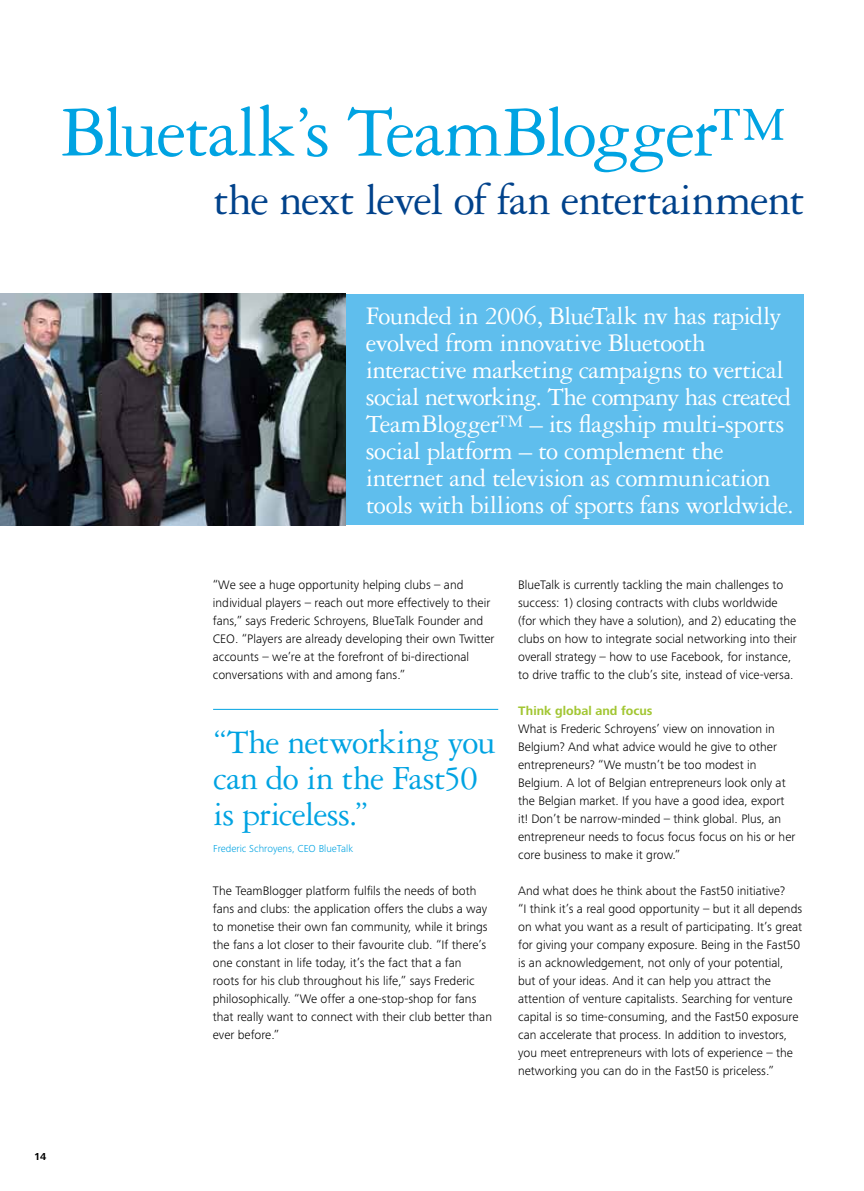
<style>
.page{position:relative;width:864px;height:1191px;background:#fff}
.page>*{position:absolute;margin:0;border:0;box-sizing:border-box;transform-origin:0 0}
.t1{font:76.5px "Garamond 3 LT Std";letter-spacing:-.03em;color:#00a3e2}
.t2{font:47.25px "Garamond 3 LT Std";letter-spacing:-.025em;color:#01428b}
.t3{font:36px/36px "Garamond 3 LT Std";letter-spacing:-.025em;color:#00a3e2}
.t4{font:27px/27px "Garamond 3 LT Std";letter-spacing:-.025em;color:#fff}
.t5{font:300 12.75px/18px "Frutiger Next Pro";color:#000}
.t6{font:700 12.75px "Frutiger Next Pro";color:#a2c632}
.t7{font:300 10.5px "Frutiger Next Pro";color:#00a3e2}
.t8{font:700 10.5px "Frutiger Next Pro";color:#000}
</style>
<div class="page">
<div style="left:0;top:294px;width:803px;height:231px;background:#5fbeed"></div>
<img style="left:0;top:293px;width:345px;height:232px">
<hr style="left:213px;top:709px;width:285px;height:1px;background:#00a3e2">
<h1 class="t1" style="left:60px;top:91px;width:727px">Bluetalk’s TeamBlogger™</h1>
<h2 class="t2" style="left:213px;top:174px;width:593px">the next level of fan entertainment</h2>
<p class="t8" style="left:34px;top:1150px;width:14px">14</p>
<p class="t4" style="left:365px;top:302px;width:429px">Founded in 2006, BlueTalk nv has rapidly evolved from innovative Bluetooth interactive marketing campaigns to vertical social networking. The company has created TeamBlogger™ – its flagship multi-sports social platform – to complement the internet and television as communication tools with billions of sports fans worldwide.</p>
<p class="t5" style="left:213px;top:576px;width:283px">“We see a huge opportunity helping clubs – and individual players – reach out more effectively to their fans,” says Frederic Schroyens, BlueTalk Founder and CEO. “Players are already developing their own Twitter accounts – we’re at the forefront of bi-directional conversations with and among fans.”</p>
<h3 class="t3" style="left:213px;top:724px;width:284px">“The networking you can do in the Fast50 is priceless.”</h3>
<p class="t7" style="left:213px;top:842px;width:141px">Frederic Schroyens, CEO BlueTalk</p>
<p class="t5" style="left:213px;top:882px;width:281px">The TeamBlogger platform fulfils the needs of both fans and clubs: the application offers the clubs a way to monetise their own fan community, while it brings the fans a lot closer to their favourite club. “If there’s one constant in life today, it’s the fact that a fan<br>roots for his club throughout his life,” says Frederic philosophically. “We offer a one-stop-shop for fans that really want to connect with their club better than ever before.”</p>
<p class="t5" style="left:518px;top:576px;width:280px">BlueTalk is currently tackling the main challenges to success: 1) closing contracts with clubs worldwide (for which they have a solution), and 2) educating the clubs on how to integrate social networking into their overall strategy – how to use Facebook, for instance, to drive traffic to the club’s site, instead of vice-versa.</p>
<p class="t6" style="left:518px;top:703px;width:136px">Think global and focus</p>
<p class="t5" style="left:518px;top:720px;width:279px">What is Frederic Schroyens’ view on innovation in Belgium? And what advice would he give to other entrepreneurs? “We mustn’t be too modest in Belgium. A lot of Belgian entrepreneurs look only at the Belgian market. If you have a good idea, export it! Don’t be narrow-minded – think global. Plus, an entrepreneur needs to focus focus focus on his or her core business to make it grow.”</p>
<p class="t5" style="left:518px;top:882px;width:285px">And what does he think about the Fast50 initiative?<br>“I think it’s a real good opportunity – but it all depends on what you want as a result of participating. It’s great for giving your company exposure. Being in the Fast50 is an acknowledgement, not only of your potential, but of your ideas. And it can help you attract the attention of venture capitalists. Searching for venture capital is so time-consuming, and the Fast50 exposure can accelerate that process. In addition to investors, you meet entrepreneurs with lots of experience – the networking you can do in the Fast50 is priceless.”</p>
</div>
